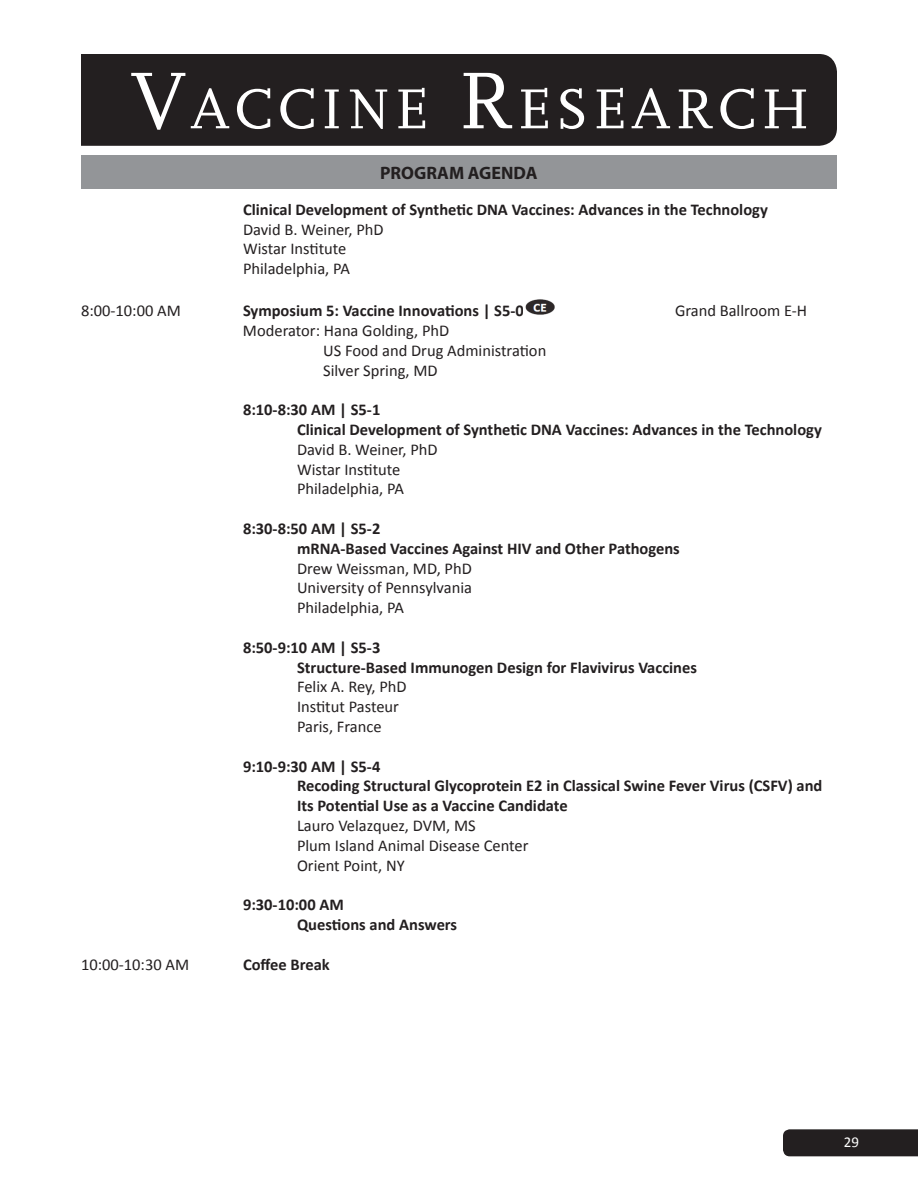
<style>
.page{position:relative;width:918px;height:1188px;background:#fff}
.page>*{position:absolute;margin:0;border:0;box-sizing:border-box;transform-origin:0 0}
.t1{font:58.8px "FF Scala Caps";letter-spacing:.07em;color:#fff}
.t2{font:700 18px "Myriad Pro";color:#231f20}
.t3{font:700 16.5px/19.8px "Calibri";color:#231f20}
.t4{font:16.5px "Calibri";color:#231f20}
.t5{font:15px "Calibri";color:#fff}
.s1{font-size:84px}
</style>
<div class="page">
<div style="left:81px;top:155px;width:756px;height:34px;background:#939598"></div>
<div style="left:783px;top:1129px;width:135px;height:27px;background:#231f20"></div>
<div style="left:81px;top:54px;width:756px;height:92px;background:#231f20"></div>
<img style="left:525px;top:299px;width:30px;height:16px">
<h1 class="t1" style="left:131px;top:77px;width:681px"><span class="s1">V</span>ACCINE <span class="s1">R</span>ESEARCH</h1>
<p class="t2" style="left:380px;top:161px;width:159px">PROGRAM AGENDA</p>
<p class="t3" style="left:243px;top:199px;width:526px">Clinical Development of Synthetic DNA Vaccines: Advances in the Technology</p>
<p class="t4" style="left:243px;top:219px;width:142px">David B. Weiner, PhD</p>
<p class="t4" style="left:243px;top:239px;width:105px">Wistar Institute</p>
<p class="t4" style="left:243px;top:258px;width:109px">Philadelphia, PA</p>
<p class="t4" style="left:81px;top:300px;width:101px">8:00-10:00 AM</p>
<p class="t3" style="left:243px;top:301px;width:282px">Symposium 5: Vaccine Innovations | S5-0</p>
<p class="t4" style="left:675px;top:300px;width:134px">Grand Ballroom E-H</p>
<p class="t4" style="left:243px;top:320px;width:208px">Moderator: Hana Golding, PhD</p>
<p class="t4" style="left:323px;top:340px;width:225px">US Food and Drug Administration</p>
<p class="t4" style="left:323px;top:360px;width:116px">Silver Spring, MD</p>
<p class="t3" style="left:243px;top:400px;width:139px">8:10-8:30 AM | S5-1</p>
<p class="t3" style="left:297px;top:420px;width:526px">Clinical Development of Synthetic DNA Vaccines: Advances in the Technology</p>
<p class="t4" style="left:297px;top:439px;width:142px">David B. Weiner, PhD</p>
<p class="t4" style="left:297px;top:459px;width:105px">Wistar Institute</p>
<p class="t4" style="left:297px;top:479px;width:109px">Philadelphia, PA</p>
<p class="t3" style="left:243px;top:519px;width:139px">8:30-8:50 AM | S5-2</p>
<p class="t3" style="left:297px;top:538px;width:384px">mRNA-Based Vaccines Against HIV and Other Pathogens</p>
<p class="t4" style="left:297px;top:558px;width:176px">Drew Weissman, MD, PhD</p>
<p class="t4" style="left:297px;top:578px;width:177px">University of Pennsylvania</p>
<p class="t4" style="left:297px;top:597px;width:109px">Philadelphia, PA</p>
<p class="t3" style="left:243px;top:637px;width:139px">8:50-9:10 AM | S5-3</p>
<p class="t3" style="left:297px;top:657px;width:402px">Structure-Based Immunogen Design for Flavivirus Vaccines</p>
<p class="t4" style="left:297px;top:677px;width:111px">Felix A. Rey, PhD</p>
<p class="t4" style="left:297px;top:696px;width:104px">Institut Pasteur</p>
<p class="t4" style="left:297px;top:716px;width:86px">Paris, France</p>
<p class="t3" style="left:243px;top:756px;width:139px">9:10-9:30 AM | S5-4</p>
<p class="t3" style="left:297px;top:776px;width:527px">Recoding Structural Glycoprotein E2 in Classical Swine Fever Virus (CSFV) and<br>Its Potential Use as a Vaccine Candidate</p>
<p class="t4" style="left:297px;top:815px;width:180px">Lauro Velazquez, DVM, MS</p>
<p class="t4" style="left:297px;top:835px;width:233px">Plum Island Animal Disease Center</p>
<p class="t4" style="left:297px;top:855px;width:109px">Orient Point, NY</p>
<p class="t3" style="left:243px;top:895px;width:102px">9:30-10:00 AM</p>
<p class="t3" style="left:297px;top:915px;width:162px">Questions and Answers</p>
<p class="t4" style="left:81px;top:954px;width:110px">10:00-10:30 AM</p>
<p class="t3" style="left:243px;top:954px;width:88px">Coffee Break</p>
<p class="t5" style="left:844px;top:1133px;width:17px">29</p>
</div>
